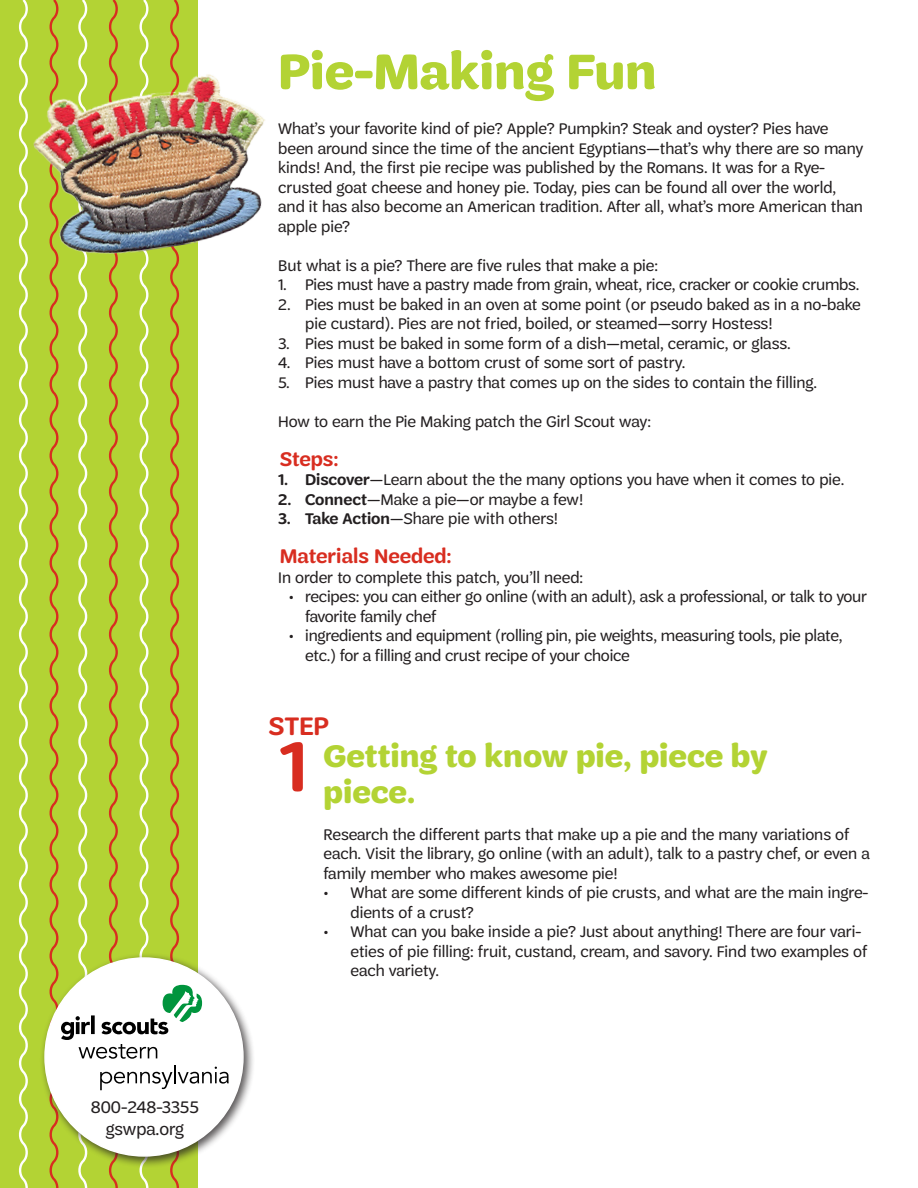
<style>
.page{position:relative;width:918px;height:1188px;background:#fff}
.page>*{position:absolute;margin:0;border:0;box-sizing:border-box;transform-origin:0 0}
.t1{font:600 75px "Trefoil Sans";color:#d82d20}
.t2{font:700 52.5px "Trefoil Sans";color:#b3d334}
.t3{font:700 33px/36px "Trefoil Sans";color:#b3d334}
.t4{font:600 27px "Trefoil Sans";color:#d82d20}
.t5{font:600 21px "Trefoil Sans";color:#d82d20}
.t6{font:18px "Trefoil Sans";letter-spacing:-.005em;color:#231f20}
.t7{font:16.5px/19.5px "Trefoil Sans";color:#231f20}
.s1{font-weight:600}
</style>
<div class="page">
<div style="left:0;top:0;width:198px;height:1188px;background:#b3d334"></div>
<svg style="left:18px;top:0;width:10px;height:1188px"></svg>
<div style="left:39px;top:952px;width:216px;height:216px;background:#231f20;opacity:.75"></div>
<div style="left:45px;top:958px;width:198px;height:198px;background:#fff;border-radius:50%"></div>
<svg style="left:46px;top:0;width:183px;height:1188px"></svg>
<img style="left:27px;top:65px;width:238px;height:200px">
<p class="t6" style="left:91px;top:1098px;width:110px">800-248-3355</p>
<p class="t6" style="left:106px;top:1119px;width:80px">gswpa.org</p>
<p class="t2" style="left:278px;top:42px;width:380px">Pie-Making Fun</p>
<p class="t7" style="left:278px;top:119px;width:587px">What’s your favorite kind of pie? Apple? Pumpkin? Steak and oyster? Pies have been around since the time of the ancient Egyptians—that’s why there are so many kinds! And, the first pie recipe was published by the Romans. It was for a Rye&shy;crusted goat cheese and honey pie. Today, pies can be found all over the world, and it has also become an American tradition. After all, what’s more American than apple pie?</p>
<p class="t7" style="left:278px;top:255px;width:381px">But what is a pie? There are five rules that make a pie:</p>
<p class="t7" style="left:278px;top:275px;width:583px">1. Pies must have a pastry made from grain, wheat, rice, cracker or cookie crumbs.</p>
<p class="t7" style="left:305px;top:294px;width:557px;text-indent:-27px">2. Pies must be baked in an oven at some point (or pseudo baked as in a no-bake pie custard). Pies are not fried, boiled, or steamed—sorry Hostess!</p>
<p class="t7" style="left:278px;top:333px;width:514px">3. Pies must be baked in some form of a dish—metal, ceramic, or glass.</p>
<p class="t7" style="left:278px;top:353px;width:409px">4. Pies must have a bottom crust of some sort of pastry.</p>
<p class="t7" style="left:278px;top:372px;width:540px">5. Pies must have a pastry that comes up on the sides to contain the filling.</p>
<p class="t7" style="left:278px;top:411px;width:374px">How to earn the Pie Making patch the Girl Scout way:</p>
<p class="t5" style="left:280px;top:447px;width:61px">Steps:</p>
<p class="t7" style="left:278px;top:470px;width:568px"><span class="s1">1. Discover</span>—Learn about the the many options you have when it comes to pie.</p>
<p class="t7" style="left:278px;top:489px;width:306px"><span class="s1">2. Connect</span>—Make a pie—or maybe a few!</p>
<p class="t7" style="left:278px;top:509px;width:281px"><span class="s1">3. Take Action</span>—Share pie with others!</p>
<p class="t5" style="left:280px;top:544px;width:174px">Materials Needed:</p>
<p class="t7" style="left:278px;top:567px;width:307px">In order to complete this patch, you’ll need:</p>
<p class="t7" style="left:305px;top:587px;width:563px;text-indent:-16px">• recipes: you can either go online (with an adult), ask a professional, or talk to your favorite family chef</p>
<p class="t7" style="left:305px;top:626px;width:539px;text-indent:-16px">• ingredients and equipment (rolling pin, pie weights, measuring tools, pie plate, etc.) for a filling and crust recipe of your choice</p>
<p class="t4" style="left:269px;top:712px;width:62px">STEP</p>
<p class="t1" style="left:279px;top:725px;width:31px">1</p>
<p class="t3" style="left:324px;top:738px;width:446px">Getting to know pie, piece by piece.</p>
<p class="t7" style="left:324px;top:825px;width:548px">Research the different parts that make up a pie and the many variations of each. Visit the library, go online (with an adult), talk to a pastry chef, or even a family member who makes awesome pie!</p>
<p class="t7" style="left:351px;top:883px;width:519px;text-indent:-27px">• What are some different kinds of pie crusts, and what are the main ingre&shy;dients of a crust?</p>
<p class="t7" style="left:351px;top:922px;width:519px;text-indent:-27px">• What can you bake inside a pie? Just about anything! There are four vari&shy;eties of pie filling: fruit, custand, cream, and savory. Find two examples of each variety.</p>
</div>
